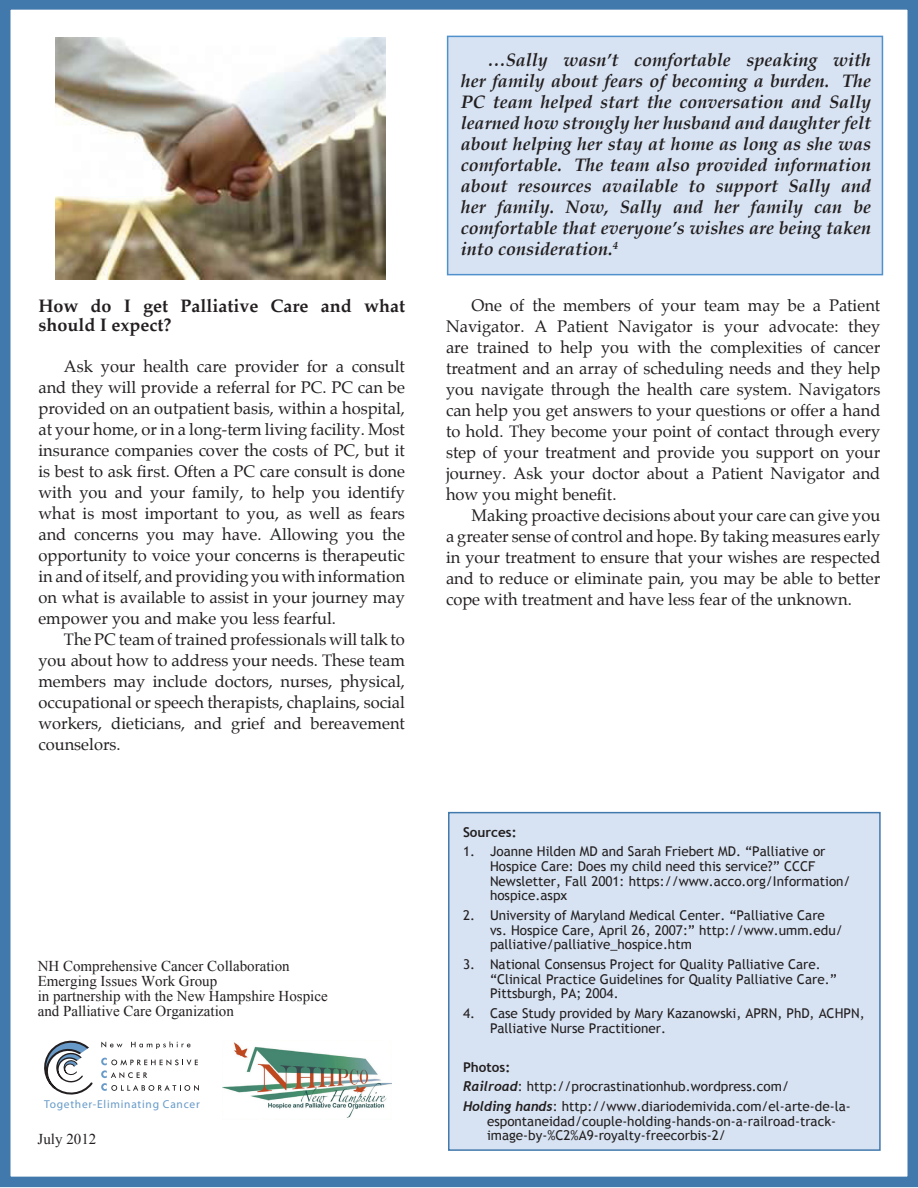
<style>
.page{position:relative;width:918px;height:1188px;background:#fff}
.page>*{position:absolute;margin:0;border:0;box-sizing:border-box;transform-origin:0 0}
.body{font:italic 700 18px/21px "Palatino";color:#231f20;text-align:justify}
.body-2{font:700 18px/19.5px "Palatino";color:#231f20}
.body-3{font:16.5px/21px "Palatino";color:#231f20;text-align:justify}
.body-4{font:15px/15px "Times New Roman";color:#231f20}
.sources{font:13.5px/14.7px "Trebuchet MS";color:#231f20}
.body-5{font:700 13.5px "Trebuchet MS";color:#231f20}
.sources-2{font:700 13.5px "Trebuchet MS";color:#231f20}
.t1{font:11.55px "Myriad Pro";letter-spacing:.065em;color:#679ac8}
.s1{font-family:"Trebuchet";font-weight:700;font-style:italic}
</style>
<div class="page">
<div style="left:447px;top:36px;width:436px;height:239px;background:#d7e3f3;border:2px solid #5090cc"></div>
<div style="left:0;top:0;width:918px;height:1187px;border:10px solid #4279ac"></div>
<div style="left:449px;top:813px;width:431px;height:337px;background:#d7e3f3"></div>
<div style="left:448px;top:812px;width:433px;height:339px;border:2px solid #4279ac"></div>
<img style="left:55px;top:37px;width:330px;height:242px">
<img style="left:222px;top:1042px;width:170px;height:76px">
<svg style="left:44px;top:1040px;width:155px;height:55px"></svg>
<p class="body-2" style="left:38px;top:296px;width:368px">How do I get Palliative Care and what should I expect?</p>
<p class="body-3" style="left:38px;top:356px;width:368px;text-indent:25px">Ask your health care provider for a consult and they will provide a referral for PC. PC can be provided on an outpatient basis, within a hospital, at your home, or in a long-term living facility. Most insurance companies cover the costs of PC, but it is best to ask first. Often a PC care consult is done with you and your family, to help you identify what is most important to you, as well as fears and concerns you may have. Allowing you the opportunity to voice your concerns is therapeutic in and of itself, and providing you with information on what is available to assist in your journey may empower you and make you less fearful.</p>
<p class="body-3" style="left:38px;top:629px;width:368px;text-indent:25px">The PC team of trained professionals will talk to you about how to address your needs. These team members may include doctors, nurses, physical, occupational or speech therapists, chaplains, social workers, dieticians, and grief and bereavement counselors.</p>
<p class="body-4" style="left:38px;top:958px;width:254px">NH Comprehensive Cancer Collaboration<br>Emerging Issues Work Group</p>
<p class="body-4" style="left:38px;top:988px;width:291px">in partnership with the New Hampshire Hospice and Palliative Care Organization</p>
<p class="t1" style="left:44px;top:1097px;width:157px">Together-Eliminating Cancer</p>
<p class="body-4" style="left:38px;top:1131px;width:60px">July 2012</p>
<p class="body" style="left:461px;top:50px;width:412px;text-indent:27px">…Sally wasn’t comfortable speaking with her family about fears of becoming a burden. The PC team helped start the conversation and Sally learned how strongly her husband and daughter felt about helping her stay at home as long as she was comfortable. The team also provided information about resources available to support Sally and her family. Now, Sally and her family can be comfortable that everyone’s wishes are being taken into consideration.<sup>4</sup></p>
<p class="body-3" style="left:446px;top:295px;width:436px;text-indent:26px">One of the members of your team may be a Patient Navigator. A Patient Navigator is your advocate: they are trained to help you with the complexities of cancer treatment and an array of scheduling needs and they help you navigate through the health care system. Navigators can help you get answers to your questions or offer a hand to hold. They become your point of contact through every step of your treatment and provide you support on your journey. Ask your doctor about a Patient Navigator and how you might benefit.</p>
<p class="body-3" style="left:446px;top:505px;width:436px;text-indent:26px">Making proactive decisions about your care can give you a greater sense of control and hope. By taking measures early in your treatment to ensure that your wishes are respected and to reduce or eliminate pain, you may be able to better cope with treatment and have less fear of the unknown.</p>
<p class="body-5" style="left:463px;top:824px;width:55px">Sources:</p>
<p class="sources" style="left:490px;top:844px;width:362px;text-indent:-27px">1. Joanne Hilden MD and Sarah Friebert MD. “Palliative or Hospice Care: Does my child need this service?” CCCF Newsletter, Fall 2001: https://www.acco.org/Information/ hospice.aspx</p>
<p class="sources" style="left:490px;top:908px;width:354px;text-indent:-27px">2. University of Maryland Medical Center. “Palliative Care vs. Hospice Care, April 26, 2007:” http://www.umm.edu/ palliative/palliative_hospice.htm</p>
<p class="sources" style="left:490px;top:957px;width:348px;text-indent:-27px">3. National Consensus Project for Quality Palliative Care. “Clinical Practice Guidelines for Quality Palliative Care.”<br>Pittsburgh, PA; 2004.</p>
<p class="sources" style="left:490px;top:1006px;width:376px;text-indent:-27px">4. Case Study provided by Mary Kazanowski, APRN, PhD, ACHPN,<br>Palliative Nurse Practitioner.</p>
<p class="sources-2" style="left:463px;top:1059px;width:49px">Photos:</p>
<p class="sources" style="left:463px;top:1079px;width:328px"><span class="s1">Railroad</span>: http://procrastinationhub.wordpress.com/</p>
<p class="sources" style="left:487px;top:1099px;width:365px;text-indent:-24px"><span class="s1">Holding hands</span>: http://www.diariodemivida.com/el-arte-de-la&shy;espontaneidad/couple-holding-hands-on-a-railroad-track&shy;image-by-%C2%A9-royalty-freecorbis-2/</p>
</div>
